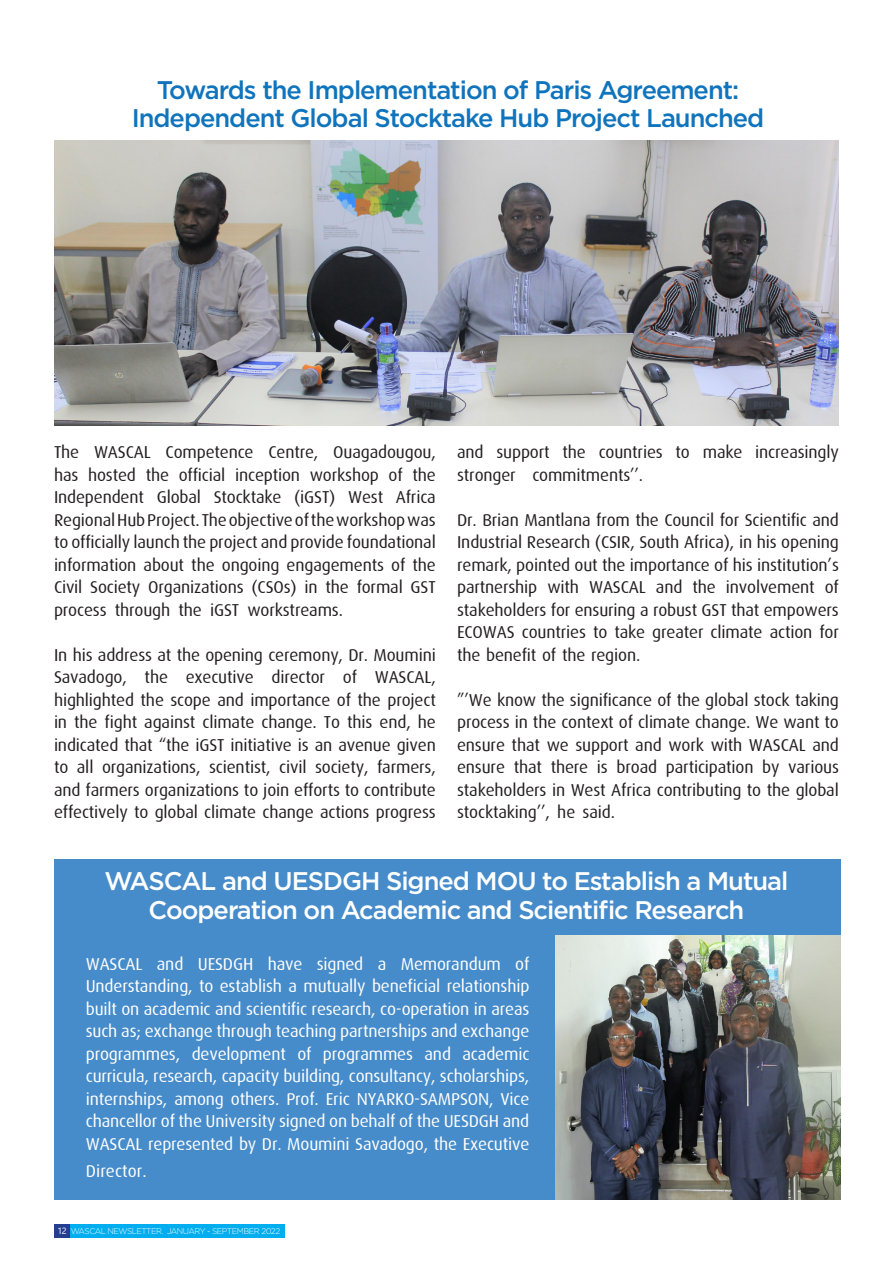
<style>
.page{position:relative;width:893px;height:1263px;background:#fff}
.page>*{position:absolute;margin:0;border:0;box-sizing:border-box;transform-origin:0 0}
.t1{font:500 25.5px "Gotham";letter-spacing:-.04em;color:#1074bc}
.t2{font:500 25.5px/28.5px "Gotham";letter-spacing:-.04em;color:#fff;text-align:center}
.t3{font:17.25px/22.5px "Dax";letter-spacing:-.01em;color:#231f20;text-align:justify}
.t4{font:17.25px/22.5px "Dax";letter-spacing:-.01em;color:#fff;text-align:justify}
.t5{font:300 8.25px "Gotham";letter-spacing:-.06em;color:#fff}
.s1{font-family:"Segoe UI";font-weight:400;font-size:9px}
</style>
<div class="page">
<div style="left:70px;top:1224px;width:214px;height:13px;background:#00aeef"></div>
<div style="left:54px;top:1224px;width:16px;height:13px;background:#253f8e"></div>
<img style="left:54px;top:140px;width:785px;height:285px">
<div style="left:54px;top:859px;width:786px;height:341px;background:#478cca"></div>
<img style="left:556px;top:935px;width:284px;height:265px">
<p class="t1" style="left:157px;top:73px;width:584px">Towards the Implementation of Paris Agreement:</p>
<p class="t1" style="left:132px;top:101px;width:634px">Independent Global Stocktake Hub Project Launched</p>
<p class="t3" style="left:54px;top:441px;width:383px">The WASCAL Competence Centre, Ouagadougou, has hosted the official inception workshop of the Independent Global Stocktake (iGST) West Africa Regional Hub Project. The objective of the workshop was to officially launch the project and provide foundational information about the ongoing engagements of the Civil Society Organizations (CSOs) in the formal GST process through the iGST workstreams.</p>
<p class="t3" style="left:54px;top:643px;width:383px">In his address at the opening ceremony, Dr. Moumini Savadogo, the executive director of WASCAL, highlighted the scope and importance of the project in the fight against climate change. To this end, he indicated that “the iGST initiative is an avenue given to all organizations, scientist, civil society, farmers, and farmers organizations to join efforts to contribute effectively to global climate change actions progress</p>
<p class="t3" style="left:457px;top:441px;width:383px">and support the countries to make increasingly stronger commitments’’.</p>
<p class="t3" style="left:457px;top:508px;width:383px">Dr. Brian Mantlana from the Council for Scientific and Industrial Research (CSIR, South Africa), in his opening remark, pointed out the importance of his institution’s partnership with WASCAL and the involvement of stakeholders for ensuring a robust GST that empowers ECOWAS countries to take greater climate action for the benefit of the region.</p>
<p class="t3" style="left:457px;top:688px;width:383px">”’We know the significance of the global stock taking process in the context of climate change. We want to ensure that we support and work with WASCAL and ensure that there is broad participation by various stakeholders in West Africa contributing to the global stocktaking’’, he said.</p>
<p class="t2" style="left:104px;top:866px;width:686px">WASCAL and UESDGH Signed MOU to Establish a Mutual<br>Cooperation on Academic and Scientific Research</p>
<p class="t4" style="left:86px;top:953px;width:445px">WASCAL and UESDGH have signed a Memorandum of Understanding, to establish a mutually beneficial relationship built on academic and scientific research, co-operation in areas such as; exchange through teaching partnerships and exchange programmes, development of programmes and academic curricula, research, capacity building, consultancy, scholarships, internships, among others. Prof. Eric NYARKO-SAMPSON, Vice chancellor of the University signed on behalf of the UESDGH and WASCAL represented by Dr. Moumini Savadogo, the Executive</p>
<p class="t4" style="left:86px;top:1160px;width:63px">Director.</p>
<p class="t5" style="left:57px;top:1225px;width:224px"><span class="s1">12</span> WASCAL NEWSLETTER. JANUARY - SEPTEMBER 2022</p>
</div>
